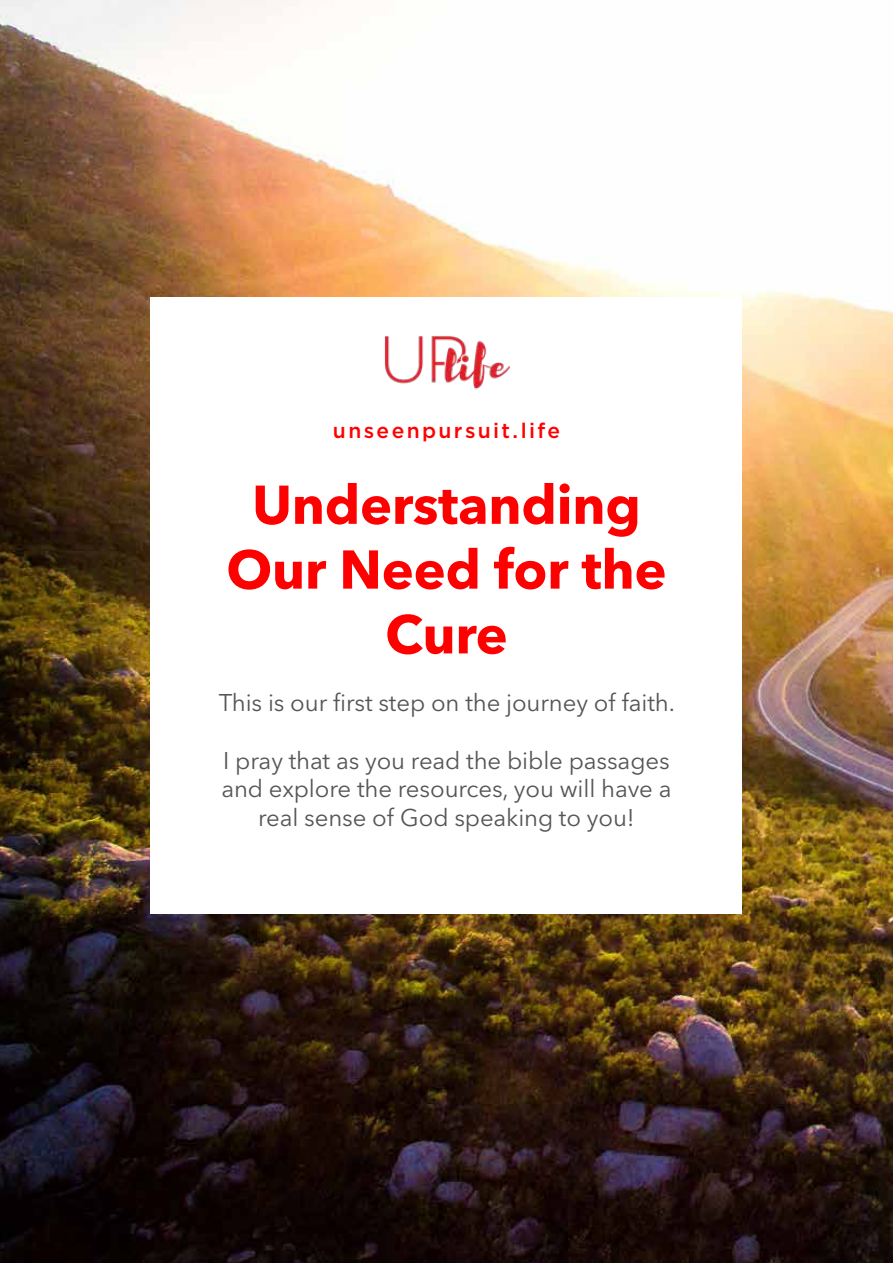
<style>
.page{position:relative;width:893px;height:1263px;background:#fff}
.page>*{position:absolute;margin:0;border:0;box-sizing:border-box;transform-origin:0 0}
.t1{font:700 54px/64.8px "Avenir Next LT Pro";letter-spacing:-.005em;color:#f00;text-align:center}
.t2{font:24px/28.8px "Avenir Next LT Pro";letter-spacing:-.005em;color:#555;text-align:center}
.t3{font:500 21px "Gotham";letter-spacing:.115em;color:#f00}
</style>
<div class="page">
<img style="left:0;top:0;width:893px;height:1263px">
<div style="left:151px;top:298px;width:591px;height:616px;background:#fff"></div>
<img style="left:384px;top:336px;width:126px;height:53px">
<p class="t3" style="left:333px;top:417px;width:229px">unseenpursuit.life</p>
<h1 class="t1" style="left:226px;top:472px;width:442px">Understanding<br>Our Need for the<br>Cure</h1>
<p class="t2" style="left:219px;top:688px;width:458px">This is our first step on the journey of faith.</p>
<p class="t2" style="left:221px;top:746px;width:452px">I pray that as you read the bible passages and explore the resources, you will have a real sense of God speaking to you!</p>
</div>
